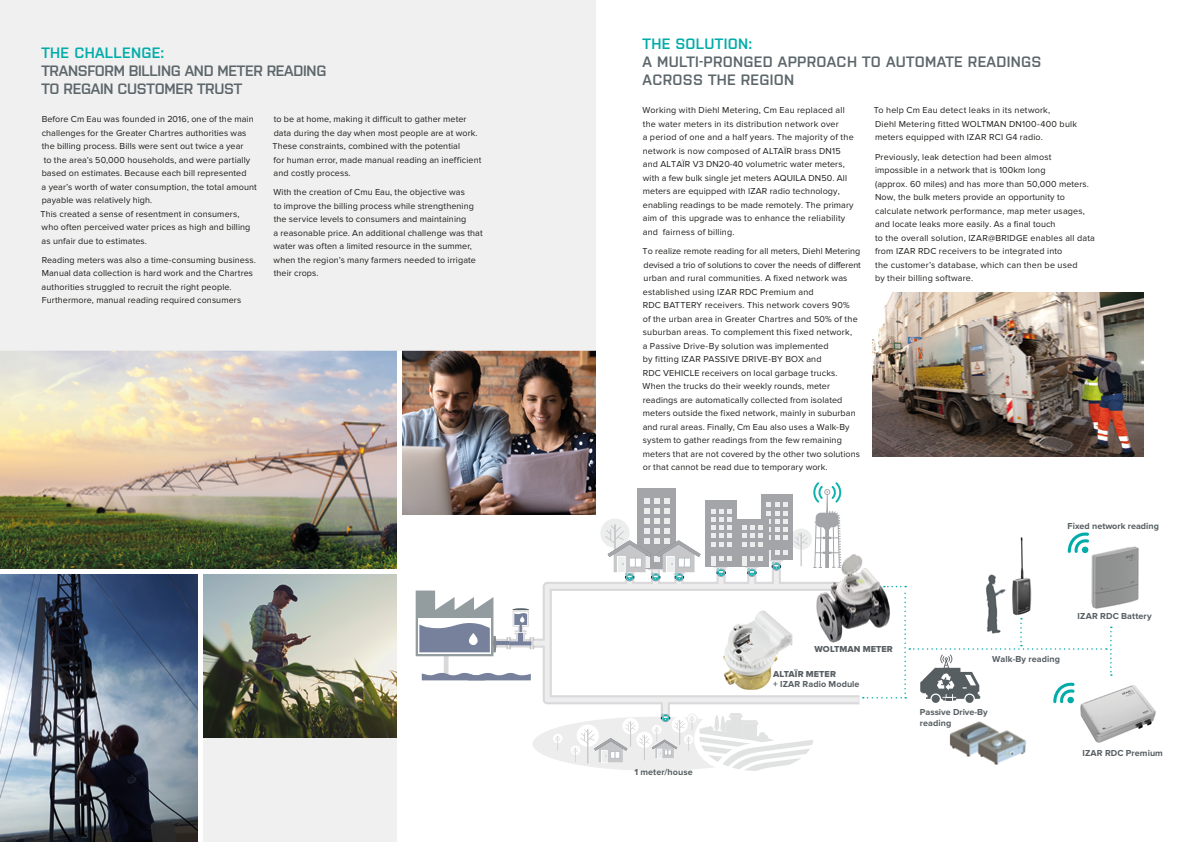
<style>
.page{position:relative;width:1191px;height:842px;background:#fff}
.page>*{position:absolute;margin:0;border:0;box-sizing:border-box;transform-origin:0 0}
.t1{font:600 15px/18px "Purista";letter-spacing:.02em;color:#5d676b}
.t2{font:600 15px/18px "Purista";letter-spacing:-.02em;color:#5d676b}
.t3{font:600 15px "Purista";letter-spacing:.02em;color:#00aca9}
.t4{font:9px/13.5px "Proxima Nova";letter-spacing:.01em;color:#1d1d1b}
.t5{font:700 9px/10.5px "Proxima Nova";letter-spacing:.005em;color:#575e62}
.t6{font:9px "Proxima Nova Extrabld";letter-spacing:.015em;color:#575e62}
</style>
<div class="page">
<div style="left:0;top:490px;width:397px;height:352px;background:#ededed"></div>
<img style="left:0;top:574px;width:199px;height:268px">
<img style="left:203px;top:574px;width:194px;height:164px">
<img style="left:0;top:350px;width:397px;height:220px">
<img style="left:401px;top:350px;width:194px;height:165px">
<hr style="left:199px;top:571px;width:4px;height:271px;background:#fff">
<hr style="left:0;top:570px;width:400px;height:4px;background:#fff">
<div style="left:0;top:0;width:595px;height:350px;background:#ededed"></div>
<img style="left:872px;top:292px;width:271px;height:165px">
<img style="left:723px;top:610px;width:69px;height:80px">
<img style="left:1085px;top:546px;width:54px;height:61px">
<img style="left:949px;top:721px;width:77px;height:44px">
<img style="left:1080px;top:685px;width:76px;height:58px">
<svg style="left:1067px;top:532px;width:22px;height:21px"></svg>
<img style="left:986px;top:574px;width:10px;height:12px">
<img style="left:1012px;top:537px;width:19px;height:49px">
<div style="left:532px;top:717px;width:245px;height:54px;background:#ededed;border-radius:50%"></div>
<div style="left:625px;top:572px;width:9px;height:12px;background:#d9d8db"></div>
<div style="left:533px;top:639px;width:13px;height:9px;background:#d9d8db"></div>
<div style="left:543px;top:582px;width:321px;height:122px;border:9px solid #d9d8db"></div>
<div style="left:553px;top:734px;width:9px;height:9px;background:#fff;border-radius:50%"></div>
<svg style="left:555px;top:736px;width:5px;height:14px"></svg>
<div style="left:571px;top:745px;width:9px;height:10px;background:#fff;border-radius:50%"></div>
<hr style="left:444px;top:655px;width:4px;height:20px;background:#d9d8db">
<svg style="left:416px;top:590px;width:119px;height:66px"></svg>
<svg style="left:422px;top:673px;width:109px;height:7px"></svg>
<svg style="left:674px;top:572px;width:9px;height:12px"></svg>
<div style="left:716px;top:565px;width:9px;height:19px;background:#d9d8db"></div>
<div style="left:747px;top:565px;width:9px;height:19px;background:#d9d8db"></div>
<div style="left:772px;top:559px;width:9px;height:25px;background:#d9d8db"></div>
<div style="left:651px;top:568px;width:9px;height:16px;background:#d9d8db"></div>
<div style="left:661px;top:701px;width:9px;height:17px;background:#d9d8db"></div>
<div style="left:545px;top:584px;width:317px;height:118px;border:5px solid #ededed"></div>
<div style="left:533px;top:641px;width:13px;height:5px;background:#ededed"></div>
<svg style="left:627px;top:581px;width:5px;height:3px"></svg>
<div style="left:718px;top:565px;width:5px;height:19px;background:#ededed"></div>
<div style="left:749px;top:565px;width:5px;height:19px;background:#ededed"></div>
<div style="left:774px;top:559px;width:5px;height:25px;background:#ededed"></div>
<svg style="left:653px;top:581px;width:5px;height:3px"></svg>
<div style="left:663px;top:701px;width:5px;height:17px;background:#ededed"></div>
<div style="left:600px;top:519px;width:29px;height:29px;background:#eceded;border-radius:50%"></div>
<div style="left:790px;top:528px;width:22px;height:22px;background:#eceded;border-radius:50%"></div>
<svg style="left:794px;top:533px;width:13px;height:33px"></svg>
<div style="left:761px;top:494px;width:32px;height:66px;background:#a4a5a9"></div>
<div style="left:705px;top:500px;width:32px;height:66px;background:#a4a5a9"></div>
<svg style="left:711px;top:509px;width:20px;height:37px"></svg>
<div style="left:737px;top:519px;width:31px;height:47px;background:#a4a5a9"></div>
<div style="left:637px;top:488px;width:39px;height:80px;background:#a4a5a9"></div>
<svg style="left:711px;top:556px;width:20px;height:21px"></svg>
<svg style="left:742px;top:503px;width:45px;height:74px"></svg>
<svg style="left:605px;top:499px;width:95px;height:82px"></svg>
<svg style="left:572px;top:713px;width:241px;height:58px"></svg>
<svg style="left:813px;top:482px;width:28px;height:70px"></svg>
<img style="left:805px;top:552px;width:101px;height:91px">
<svg style="left:862px;top:586px;width:249px;height:118px"></svg>
<h1 class="t3" style="left:41px;top:42px;width:124px">THE CHALLENGE:</h1>
<h1 class="t2" style="left:41px;top:61px;width:286px">TRANSFORM BILLING AND METER READING<br>TO REGAIN CUSTOMER TRUST</h1>
<p class="t4" style="left:42px;top:113px;width:213px">Before Cm Eau was founded in 2016, one of the main</p>
<p class="t4" style="left:42px;top:126px;width:206px">challenges for the Greater Chartres authorities was</p>
<p class="t4" style="left:42px;top:140px;width:203px">the billing process. Bills were sent out twice a year</p>
<p class="t4" style="left:44px;top:153px;width:208px">to the area’s 50,000 households, and were partially</p>
<p class="t4" style="left:42px;top:167px;width:206px">based on estimates. Because each bill represented</p>
<p class="t4" style="left:42px;top:180px;width:217px">a year’s worth of water consumption, the total amount</p>
<p class="t4" style="left:42px;top:194px;width:112px">payable was relatively high.</p>
<p class="t4" style="left:41px;top:207px;width:200px">This created a sense of resentment in consumers,</p>
<p class="t4" style="left:42px;top:221px;width:210px">who often perceived water prices as high and billing</p>
<p class="t4" style="left:42px;top:234px;width:107px">as unfair due to estimates.</p>
<p class="t4" style="left:42px;top:253px;width:216px">Reading meters was also a time-consuming business.<br>Manual data collection is hard work and the Chartres authorities struggled to recruit the right people.<br>Furthermore, manual reading required consumers</p>
<p class="t4" style="left:272px;top:113px;width:210px">to be at home, making it difficult to gather meter data during the day when most people are at work.<br>These constraints, combined with the potential<br>for human error, made manual reading an inefficient and costly process.</p>
<p class="t4" style="left:273px;top:186px;width:211px">With the creation of Cmu Eau, the objective was<br>to improve the billing process while strengthening the service levels to consumers and maintaining<br>a reasonable price. An additional challenge was that water was often a limited resource in the summer, when the region’s many farmers needed to irrigate their crops.</p>
<h1 class="t3" style="left:642px;top:33px;width:111px">THE SOLUTION:</h1>
<h1 class="t1" style="left:642px;top:52px;width:400px">A MULTI-PRONGED APPROACH TO AUTOMATE READINGS<br>ACROSS THE REGION</h1>
<p class="t4" style="left:642px;top:104px;width:213px">Working with Diehl Metering, Cm Eau replaced all the water meters in its distribution network over<br>a period of one and a half years. The majority of the network is now composed of ALTAÏR brass DN15 and ALTAÏR V3 DN20-40 volumetric water meters, with a few bulk single jet meters AQUILA DN50. All meters are equipped with IZAR radio technology, enabling readings to be made remotely. The primary aim of this upgrade was to enhance the reliability and fairness of billing.</p>
<p class="t4" style="left:642px;top:244px;width:220px">To realize remote reading for all meters, Diehl Metering devised a trio of solutions to cover the needs of different urban and rural communities. A fixed network was established using IZAR RDC Premium and<br>RDC BATTERY receivers. This network covers 90%<br>of the urban area in Greater Chartres and 50% of the suburban areas. To complement this fixed network,<br>a Passive Drive-By solution was implemented<br>by fitting IZAR PASSIVE DRIVE-BY BOX and<br>RDC VEHICLE receivers on local garbage trucks.<br>When the trucks do their weekly rounds, meter readings are automatically collected from isolated meters outside the fixed network, mainly in suburban and rural areas. Finally, Cm Eau also uses a Walk-By system to gather readings from the few remaining meters that are not covered by the other two solutions or that cannot be read due to temporary work.</p>
<p class="t4" style="left:874px;top:104px;width:205px">To help Cm Eau detect leaks in its network,<br>Diehl Metering fitted WOLTMAN DN100-400 bulk meters equipped with IZAR RCI G4 radio.</p>
<p class="t4" style="left:875px;top:150px;width:221px">Previously, leak detection had been almost impossible in a network that is 100km long<br>(approx. 60 miles) and has more than 50,000 meters.<br>Now, the bulk meters provide an opportunity to calculate network performance, map meter usages, and locate leaks more easily. As a final touch<br>to the overall solution, IZAR@BRIDGE enables all data from IZAR RDC receivers to be integrated into<br>the customer’s database, which can then be used<br>by their billing software.</p>
<p class="t5" style="left:1067px;top:520px;width:93px">Fixed network reading</p>
<p class="t5" style="left:1077px;top:611px;width:76px">IZAR RDC Battery</p>
<p class="t5" style="left:634px;top:767px;width:60px">1 meter/house</p>
<p class="t6" style="left:814px;top:644px;width:80px">WOLTMAN METER</p>
<p class="t6" style="left:773px;top:668px;width:64px">ALTAÏR METER</p>
<p class="t5" style="left:773px;top:679px;width:88px">+ IZAR Radio Module</p>
<p class="t5" style="left:992px;top:654px;width:69px">Walk-By reading</p>
<p class="t5" style="left:920px;top:707px;width:69px">Passive Drive-By reading</p>
<p class="t5" style="left:1082px;top:748px;width:82px">IZAR RDC Premium</p>
</div>
